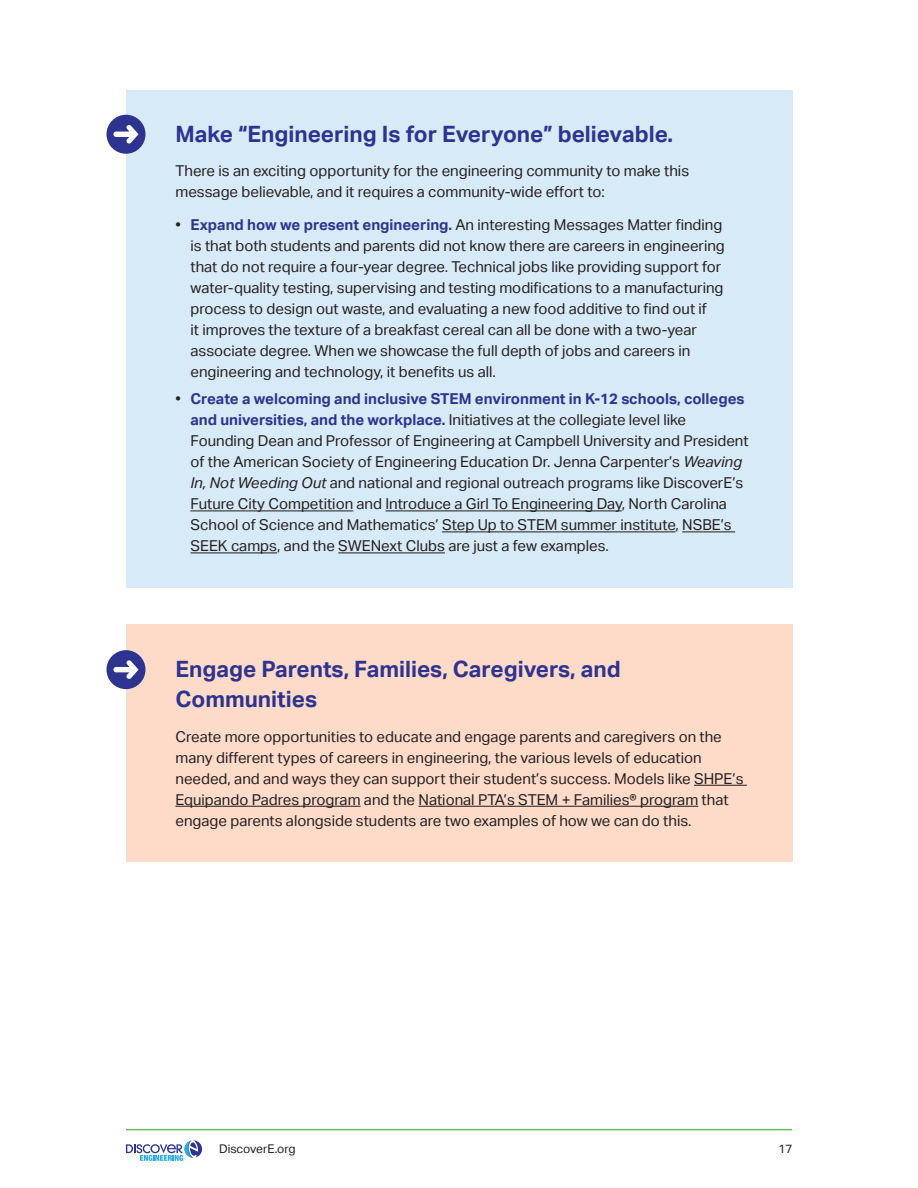
<style>
.page{position:relative;width:918px;height:1188px;background:#fff}
.page>*{position:absolute;margin:0;border:0;box-sizing:border-box;transform-origin:0 0}
.t1{font:700 22.5px/30px "Aktiv Grotesk";color:#2f3390}
.t2{font:15px/21px "Aktiv Grotesk";color:#231f20}
.t3{font:12px "Aktiv Grotesk";color:#231f20}
.s1{font-weight:700;color:#2f3390}
.s2{font-style:italic}
</style>
<div class="page">
<div style="left:126px;top:625px;width:666px;height:237px;background:#fddbc8"></div>
<div style="left:126px;top:90px;width:666px;height:498px;background:#d7eaf7"></div>
<hr style="left:191px;top:510px;width:162px;height:1px;background:#231f20">
<hr style="left:385px;top:510px;width:237px;height:1px;background:#231f20">
<hr style="left:442px;top:531px;width:234px;height:1px;background:#231f20">
<hr style="left:682px;top:531px;width:53px;height:1px;background:#231f20">
<hr style="left:191px;top:552px;width:86px;height:1px;background:#231f20">
<hr style="left:338px;top:552px;width:107px;height:1px;background:#231f20">
<div style="left:107px;top:115px;width:39px;height:39px;background:#2f3390;border-radius:50%"></div>
<svg style="left:113px;top:125px;width:26px;height:19px"></svg>
<div style="left:107px;top:650px;width:39px;height:39px;background:#2f3390;border-radius:50%"></div>
<svg style="left:113px;top:660px;width:26px;height:19px"></svg>
<svg style="left:126px;top:1140px;width:76px;height:21px"></svg>
<hr style="left:126px;top:1129px;width:666px;height:1px;background:#65bd5a">
<hr style="left:694px;top:785px;width:53px;height:1px;background:#231f20">
<hr style="left:176px;top:806px;width:185px;height:1px;background:#231f20">
<hr style="left:419px;top:806px;width:279px;height:1px;background:#231f20">
<h1 class="t1" style="left:176px;top:119px;width:499px">Make “Engineering Is for Everyone” believable.</h1>
<p class="t2" style="left:176px;top:161px;width:515px">There is an exciting opportunity for the engineering community to make this message believable, and it requires a community-wide effort to:</p>
<p class="t2" style="left:190px;top:216px;width:536px;text-indent:-15px">• <span class="s1">Expand how we present engineering.</span> An interesting Messages Matter finding is that both students and parents did not know there are careers in engineering that do not require a four-year degree. Technical jobs like providing support for water-quality testing, supervising and testing modifications to a manufacturing process to design out waste, and evaluating a new food additive to find out if<br>it improves the texture of a breakfast cereal can all be done with a two-year associate degree. When we showcase the full depth of jobs and careers in engineering and technology, it benefits us all.</p>
<p class="t2" style="left:190px;top:390px;width:560px;text-indent:-15px">• <span class="s1">Create a welcoming and inclusive STEM environment in K-12 schools, colleges and universities, and the workplace.</span> Initiatives at the collegiate level like Founding Dean and Professor of Engineering at Campbell University and President of the American Society of Engineering Education Dr. Jenna Carpenter’s <span class="s2">Weaving In, Not Weeding Out</span> and national and regional outreach programs like DiscoverE’s Future City Competition and Introduce a Girl To Engineering Day, North Carolina School of Science and Mathematics’ Step Up to STEM summer institute, NSBE’s SEEK camps, and the SWENext Clubs are just a few examples.</p>
<h1 class="t1" style="left:176px;top:655px;width:447px">Engage Parents, Families, Caregivers, and<br>Communities</h1>
<p class="t2" style="left:175px;top:727px;width:570px">Create more opportunities to educate and engage parents and caregivers on the many different types of careers in engineering, the various levels of education needed, and and ways they can support their student’s success. Models like SHPE’s Equipando Padres program and the National PTA’s STEM + Families® program that engage parents alongside students are two examples of how we can do this.</p>
<p class="t3" style="left:219px;top:1142px;width:78px">DiscoverE.org</p>
<p class="t3" style="left:779px;top:1142px;width:16px">17</p>
</div>
